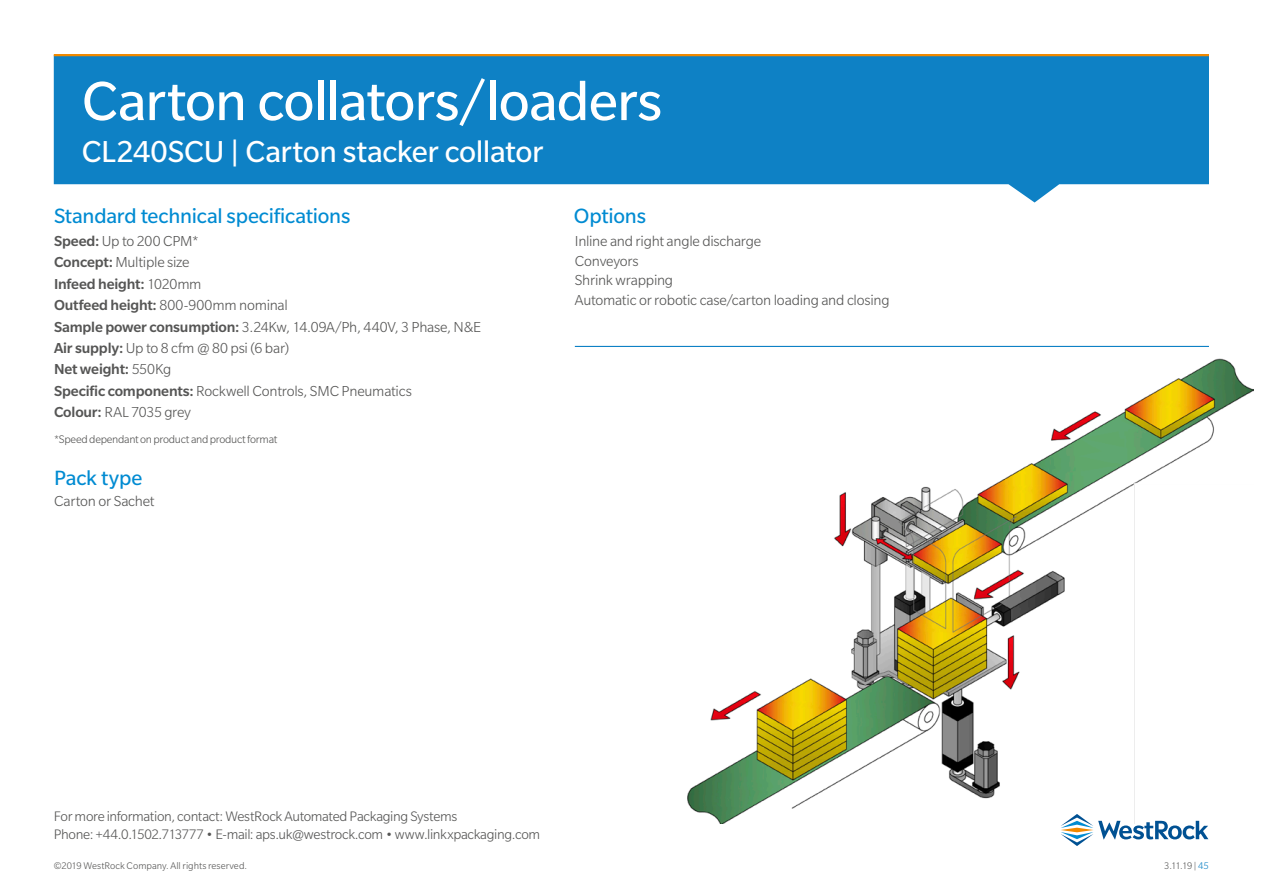
<style>
.page{position:relative;width:1263px;height:893px;background:#fff}
.page>*{position:absolute;margin:0;border:0;box-sizing:border-box;transform-origin:0 0}
.Main_Heading{font:60px "Slate Pro";letter-spacing:-.015em;color:#fff}
.Main_Subheading{font:33px "Slate Pro";letter-spacing:-.01em;color:#fff}
.Section_Title{font:22.5px "Slate Pro";letter-spacing:-.01em;color:#008bd2}
.Text{font:300 15.75px "Slate Pro";letter-spacing:-.015em;color:#565655}
.Text-2{font:500 15.75px "Slate Pro";letter-spacing:-.01em;color:#565655}
.t1{font:300 15px/18px "Slate Pro";letter-spacing:-.02em;color:#565655}
.Note_text{font:300 12px "Slate Pro";letter-spacing:-.02em;color:#565655}
.t2{font:300 10.5px "Slate Pro";color:#565655}
.s1{font-weight:500}
.s2{font-weight:300}
.s3{color:#0e81c5}
</style>
<div class="page">
<svg style="left:54px;top:56px;width:1155px;height:147px;background:#2c90cb"></svg>
<hr style="left:54px;top:54px;width:1155px;height:2px;background:#f18900">
<svg style="left:1061px;top:824px;width:147px;height:22px"></svg>
<hr style="left:575px;top:346px;width:634px;height:1px;background:#0e81c5">
<img style="left:687px;top:358px;width:567px;height:466px">
<div style="left:995px;top:352px;width:174px;height:27px;background:#fff"></div>
<p class="Main_Heading" style="left:82px;top:70px;width:582px">Carton collators/loaders</p>
<p class="Main_Subheading" style="left:82px;top:134px;width:463px">CL240SCU | Carton stacker collator</p>
<h3 class="Section_Title" style="left:54px;top:204px;width:298px">Standard technical specifications</h3>
<h3 class="Section_Title" style="left:574px;top:204px;width:74px">Options</h3>
<p class="Text" style="left:54px;top:233px;width:146px"><span class="s1">Speed:</span> Up to 200 CPM*</p>
<p class="Text" style="left:54px;top:254px;width:137px"><span class="s1">Concept:</span> Multiple size</p>
<p class="Text-2" style="left:54px;top:275px;width:149px">Infeed height: <span class="s2">1020mm</span></p>
<p class="Text" style="left:54px;top:297px;width:235px"><span class="s1">Outfeed height:</span> 800-900mm nominal</p>
<p class="Text" style="left:54px;top:318px;width:429px"><span class="s1">Sample power consumption:</span> 3.24Kw, 14.09A/Ph, 440V, 3 Phase, N&amp;E</p>
<p class="Text" style="left:54px;top:340px;width:237px"><span class="s1">Air supply:</span> Up to 8 cfm @ 80 psi (6 bar)</p>
<p class="Text-2" style="left:54px;top:361px;width:119px">Net weight: <span class="s2">550Kg</span></p>
<p class="Text" style="left:54px;top:383px;width:359px"><span class="s1">Specific components:</span> Rockwell Controls, SMC Pneumatics</p>
<p class="Text" style="left:54px;top:404px;width:139px"><span class="s1">Colour:</span> RAL 7035 grey</p>
<p class="Note_text" style="left:54px;top:432px;width:225px">*Speed dependant on product and product format</p>
<p class="Section_Title" style="left:54px;top:466px;width:90px">Pack type</p>
<p class="Text" style="left:54px;top:492px;width:102px">Carton or Sachet</p>
<p class="Text" style="left:575px;top:233px;width:188px">Inline and right angle discharge</p>
<p class="Text" style="left:575px;top:252px;width:65px">Conveyors</p>
<p class="Text" style="left:575px;top:272px;width:100px">Shrink wrapping</p>
<p class="Text" style="left:575px;top:292px;width:316px">Automatic or robotic case/carton loading and closing</p>
<p class="t1" style="left:54px;top:807px;width:488px">For more information, contact: WestRock Automated Packaging Systems<br>Phone: +44.0.1502.713777 • E-mail: aps.uk@westrock.com • www.linkxpackaging.com</p>
<p class="t2" style="left:54px;top:860px;width:195px">©2019 WestRock Company. All rights reserved.</p>
<p class="t2" style="left:1164px;top:860px;width:46px">3.11.19 | <span class="s3">45</span></p>
</div>
